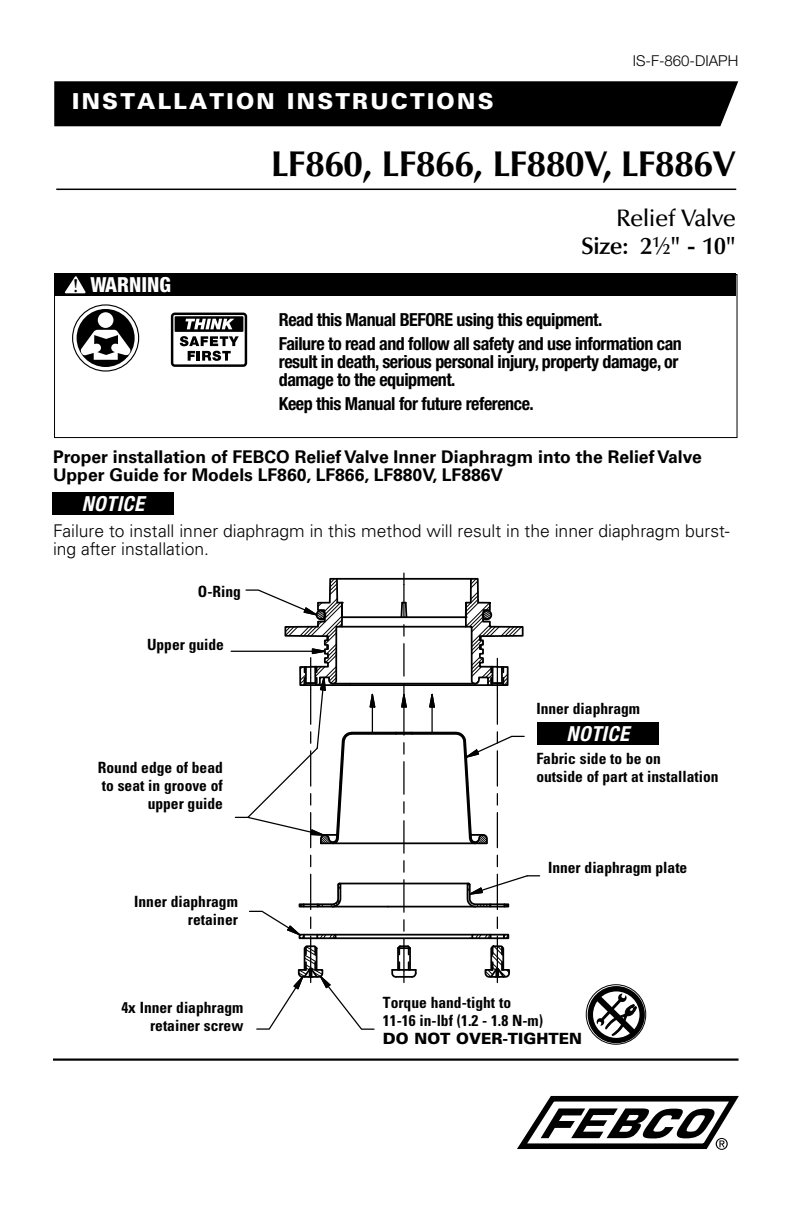
<style>
.page{position:relative;width:792px;height:1224px;background:#fff}
.page>*{position:absolute;margin:0;border:0;box-sizing:border-box;transform-origin:0 0}
.t1{font:700 36px "Optima LT Std";letter-spacing:-.025em;color:#000}
.t2{font:600 24px/28px "Optima LT Std";letter-spacing:-.025em;color:#000;text-align:right}
.t3{font:900 22px "Univers LT Std";letter-spacing:.1em;color:#fff}
.t4{font:italic 700 condensed 20.8px "Helvetica Neue LT Std";letter-spacing:.025em;color:#fff}
.t5{font:800 condensed 20.8px "Helvetica Neue LT Std";color:#fff}
.t6{font:700 condensed 18px/23.8px "Helvetica Neue LT Std";letter-spacing:-.025em;color:#000}
.t7{font:700 17.6px/18px "Univers LT Std";color:#000}
.t8{font:300 17.6px/18px "Univers LT Std";color:#000}
.t9{font:700 condensed 15.6px/18px "Univers LT Std";color:#000;text-align:right}
.t10{font:900 15.6px "Univers LT Std";color:#000}
.t11{font:300 15px "Helvetica Neue LT Std";color:#000}
.s1{font-family:"Minion Pro Semibold Subh";font-weight:400;font-stretch:normal;font-size:19.4px;color:#000}
.s2{font-weight:500}
.s3{font-size:14.8px}
</style>
<div class="page">
<hr style="left:53px;top:1059px;width:686px;height:2px;background:#000">
<hr style="left:56px;top:189px;width:680px;height:1px;background:#000">
<div style="left:54px;top:81px;width:684px;height:45px;background:#000"></div>
<div style="left:54px;top:274px;width:682px;height:22px;background:#000"></div>
<svg style="left:64px;top:276px;width:22px;height:17px"></svg>
<div style="left:171px;top:313px;width:76px;height:54px;border:2px solid #000;border-radius:3px"></div>
<div style="left:176px;top:317px;width:66px;height:14px;background:#000"></div>
<div style="left:175px;top:316px;width:68px;height:16px;border:2px solid #000"></div>
<svg style="left:185px;top:319px;width:49px;height:10px"></svg>
<svg style="left:180px;top:336px;width:59px;height:25px"></svg>
<svg style="left:72px;top:304px;width:67px;height:68px;background:#404040"></svg>
<div style="left:73px;top:306px;width:65px;height:64px;border:3px solid #fff;border-radius:50%"></div>
<div style="left:98px;top:312px;width:15px;height:16px;background:#fff;border-radius:50%"></div>
<svg style="left:80px;top:330px;width:51px;height:30px"></svg>
<div style="left:54px;top:274px;width:684px;height:164px;border:1px solid #000"></div>
<hr style="left:231px;top:651px;width:81px;height:1px;background:#000">
<div style="left:52px;top:492px;width:122px;height:22px;background:#000"></div>
<svg style="left:235px;top:573px;width:504px;height:577px"></svg>
<h3 class="t3" style="left:72px;top:88px;width:423px">INSTALLATION INSTRUCTIONS</h3>
<p class="t11" style="left:633px;top:52px;width:107px">IS-F-860-DIAPH</p>
<h3 class="t5" style="left:73px;top:272px;width:99px"><span class="s1">!</span> WARNING</h3>
<h1 class="t1" style="left:271px;top:143px;width:467px">LF860, LF866, LF880V, LF886V</h1>
<h2 class="t2" style="left:581px;top:204px;width:157px"><span class="s2">Relief Valve<br></span>Size: 2<sup>1</sup>⁄<span class="s3">2</span>" - 10"</h2>
<p class="t6" style="left:279px;top:307px;width:405px">Read this Manual BEFORE using this equipment.<br>Failure to read and follow all safety and use information can</p>
<p class="t6" style="left:279px;top:352px;width:401px;line-height:18px">result in death, serious personal injury, property damage, or damage to the equipment.</p>
<p class="t6" style="left:279px;top:391px;width:257px">Keep this Manual for future reference.</p>
<p class="t7" style="left:53px;top:448px;width:650px">Proper installation of FEBCO Relief Valve Inner Diaphragm into the Relief Valve<br>Upper Guide for Models LF860, LF866, LF880V, LF886V</p>
<p class="t8" style="left:53px;top:521px;width:678px">Failure to install inner diaphragm in this method will result in the inner diaphragm burst&shy;ing after installation.</p>
<h3 class="t4" style="left:82px;top:491px;width:64px">NOTICE</h3>
<p class="t9" style="left:198px;top:582px;width:45px">O-Ring</p>
<p class="t9" style="left:147px;top:635px;width:78px">Upper guide</p>
<p class="t9" style="left:98px;top:758px;width:127px">Round edge of bead to seat in groove of upper guide</p>
<p class="t9" style="left:134px;top:893px;width:105px">Inner diaphragm retainer</p>
<p class="t9" style="left:121px;top:998px;width:124px">4x Inner diaphragm retainer screw</p>
<p class="t9" style="left:536px;top:700px;width:105px">Inner diaphragm</p>
<p class="t9" style="left:536px;top:749px;width:184px;text-align:left">Fabric side to be on<br>outside of part at installation</p>
<h3 class="t4" style="left:567px;top:721px;width:64px">NOTICE</h3>
<p class="t9" style="left:548px;top:858px;width:141px">Inner diaphragm plate</p>
<p class="t9" style="left:383px;top:993px;width:162px;text-align:left">Torque hand-tight to<br>11-16 in-lbf (1.2 - 1.8 N-m)</p>
<p class="t10" style="left:383px;top:1029px;width:201px">DO NOT OVER-TIGHTEN</p>
</div>
